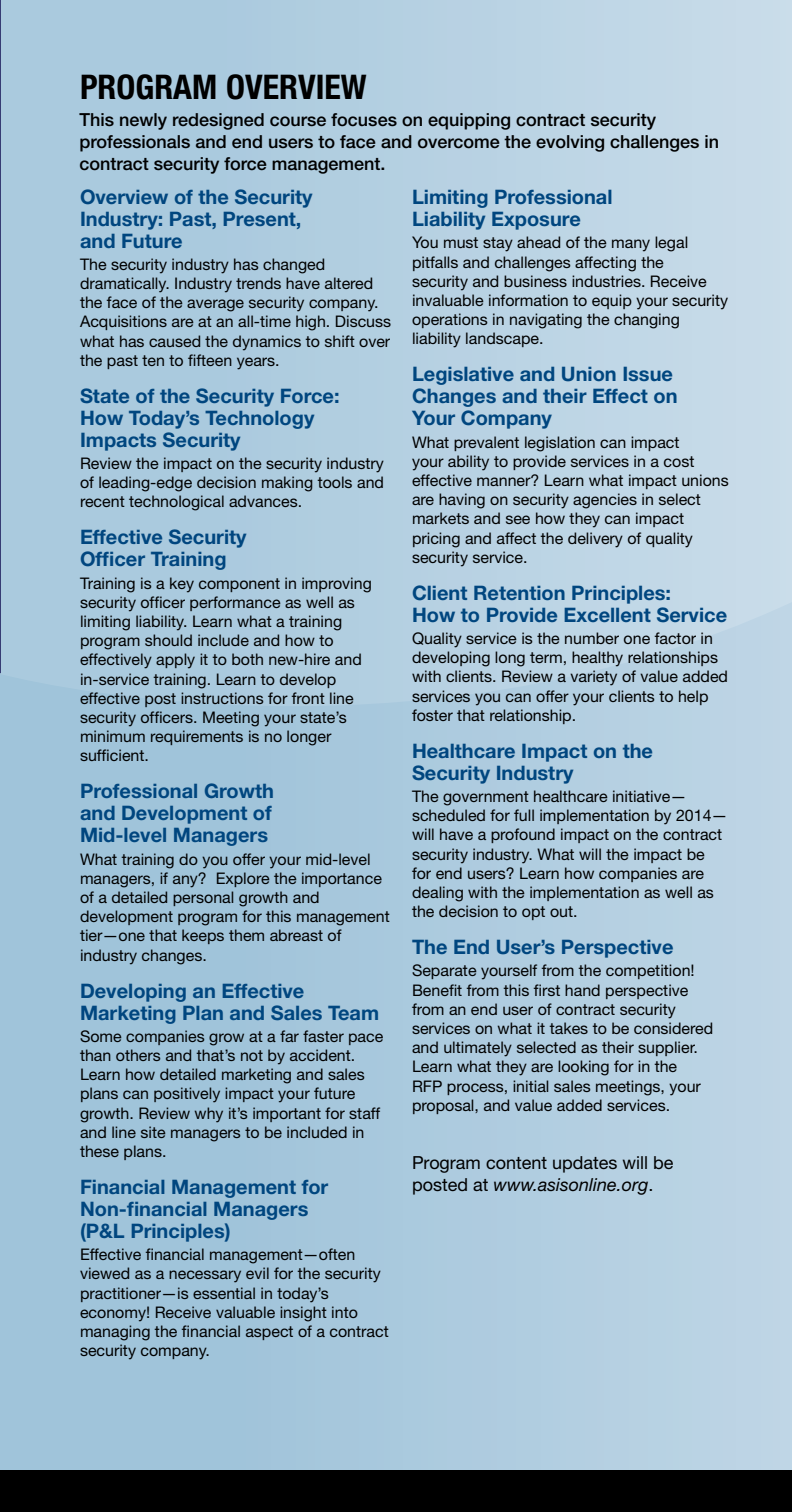
<style>
.page{position:relative;width:792px;height:1512px;background:#fff}
.page>*{position:absolute;margin:0;border:0;box-sizing:border-box;transform-origin:0 0}
.t1{font:700 condensed 34px "Helvetica Neue";color:#000}
.t2{font:700 20px/22px "Helvetica Neue";color:#00467f}
.t3{font:500 18px/22px "Helvetica Neue";color:#000}
.t4{font:18px/22px "Helvetica Neue";color:#000}
.t5{font:16px/19.2px "Helvetica Neue";color:#000}
.s1{font-style:italic}
</style>
<div class="page">
<div style="left:0;top:0;width:792px;height:1476px;background:linear-gradient(to right,#9ec3d9,#c1d7e6)"></div>
<svg style="left:0;top:0;width:2px;height:747px"></svg>
<div style="left:0;top:1470px;width:792px;height:42px;background:#000"></div>
<h1 class="t1" style="left:80px;top:66px;width:288px">PROGRAM OVERVIEW</h1>
<p class="t3" style="left:80px;top:108px;width:641px">This newly redesigned course focuses on equipping contract security professionals and end users to face and overcome the evolving challenges in contract security force management.</p>
<p class="t2" style="left:80px;top:185px;width:234px">Overview of the Security<br>Industry: Past, Present, and Future</p>
<p class="t5" style="left:80px;top:254px;width:313px">The security industry has changed dramatically. Industry trends have altered the face of the average security company.<br>Acquisitions are at an all-time high. Discuss what has caused the dynamics to shift over the past ten to fifteen years.</p>
<p class="t2" style="left:80px;top:384px;width:261px">State of the Security Force:<br>How Today’s Technology<br>Impacts Security</p>
<p class="t5" style="left:80px;top:454px;width:306px;text-align:justify">Review the impact on the security industry of leading-edge decision making tools and recent technological advances.</p>
<p class="t2" style="left:80px;top:526px;width:168px">Effective Security<br>Officer Training</p>
<p class="t5" style="left:80px;top:573px;width:293px">Training is a key component in improving security officer performance as well as limiting liability. Learn what a training program should include and how to effectively apply it to both new-hire and in-service training. Learn to develop effective post instructions for front line security officers. Meeting your state’s minimum requirements is no longer sufficient.</p>
<p class="t2" style="left:80px;top:780px;width:196px;text-align:justify">Professional Growth and Development of Mid-level Managers</p>
<p class="t5" style="left:80px;top:849px;width:311px">What training do you offer your mid-level managers, if any? Explore the importance of a detailed personal growth and development program for this management tier—one that keeps them abreast of industry changes.</p>
<p class="t2" style="left:80px;top:979px;width:301px">Developing an Effective<br>Marketing Plan and Sales Team</p>
<p class="t5" style="left:80px;top:1026px;width:305px">Some companies grow at a far faster pace than others and that’s not by accident.<br>Learn how detailed marketing and sales plans can positively impact your future growth. Review why it’s important for staff and line site managers to be included in these plans.</p>
<p class="t2" style="left:80px;top:1175px;width:250px">Financial Management for<br>Non-financial Managers (P&amp;L Principles)</p>
<p class="t5" style="left:80px;top:1245px;width:310px">Effective financial management—often viewed as a necessary evil for the security practitioner—is essential in today’s economy! Receive valuable insight into managing the financial aspect of a contract security company.</p>
<p class="t2" style="left:412px;top:186px;width:202px">Limiting Professional<br>Liability Exposure</p>
<p class="t5" style="left:412px;top:233px;width:318px">You must stay ahead of the many legal pitfalls and challenges affecting the<br>security and business industries. Receive invaluable information to equip your security operations in navigating the changing liability landscape.</p>
<p class="t2" style="left:412px;top:363px;width:267px">Legislative and Union Issue<br>Changes and their Effect on<br>Your Company</p>
<p class="t5" style="left:412px;top:432px;width:318px">What prevalent legislation can impact<br>your ability to provide services in a cost effective manner? Learn what impact unions are having on security agencies in select markets and see how they can impact pricing and affect the delivery of quality security service.</p>
<p class="t2" style="left:412px;top:581px;width:317px">Client Retention Principles:<br>How to Provide Excellent Service</p>
<p class="t5" style="left:412px;top:628px;width:318px">Quality service is the number one factor in developing long term, healthy relationships with clients. Review a variety of value added services you can offer your clients to help foster that relationship.</p>
<p class="t2" style="left:412px;top:739px;width:243px">Healthcare Impact on the<br>Security Industry</p>
<p class="t5" style="left:412px;top:786px;width:317px">The government healthcare initiative— scheduled for full implementation by 2014— will have a profound impact on the contract security industry. What will the impact be for end users? Learn how companies are dealing with the implementation as well as the decision to opt out.</p>
<p class="t2" style="left:412px;top:936px;width:263px">The End User’s Perspective</p>
<p class="t5" style="left:412px;top:961px;width:303px">Separate yourself from the competition!<br>Benefit from this first hand perspective from an end user of contract security services on what it takes to be considered and ultimately selected as their supplier.<br>Learn what they are looking for in the<br>RFP process, initial sales meetings, your proposal, and value added services.</p>
<p class="t4" style="left:412px;top:1151px;width:263px">Program content updates will be posted at <span class="s1">www.asisonline.org</span>.</p>
</div>
